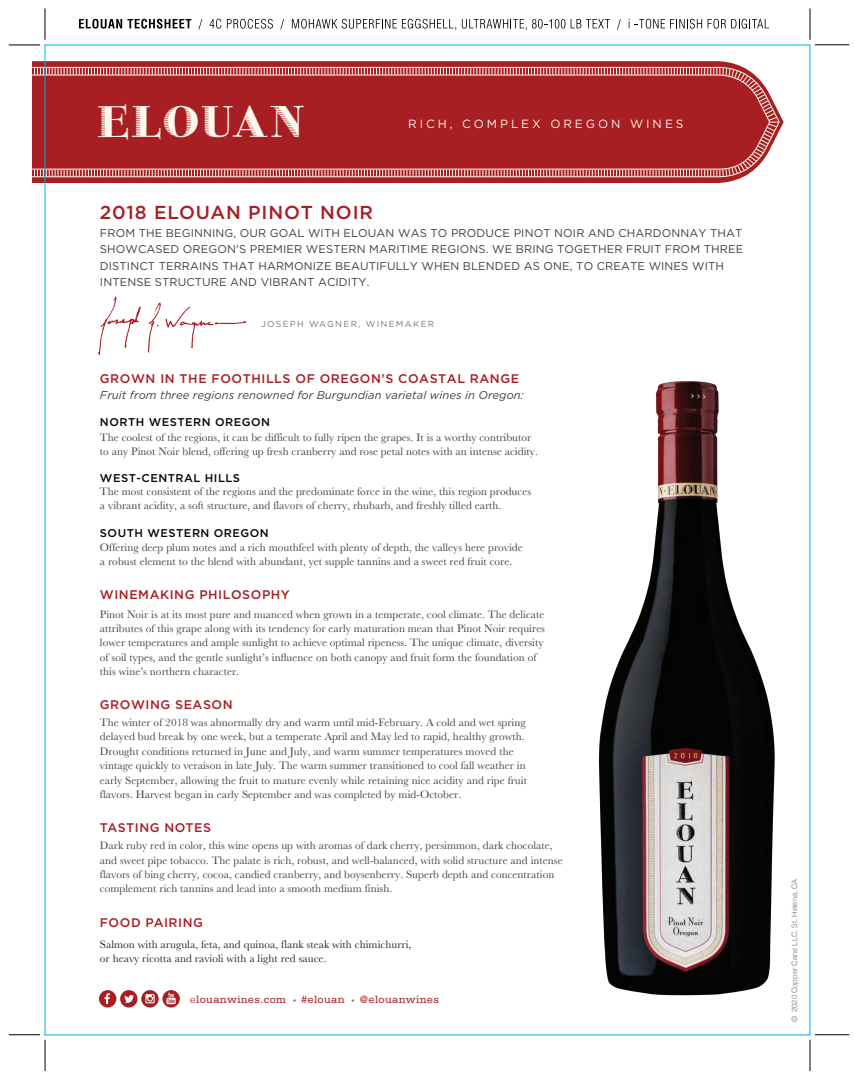
<style>
.page{position:relative;width:855px;height:1080px;background:#fff}
.page>*{position:absolute;margin:0;border:0;box-sizing:border-box;transform-origin:0 0}
.t1{font:37.5px "Hunt Bros 101 Plate 14";letter-spacing:.025em;color:#fcf8ec}
.t2{font:500 18.75px "Gotham";letter-spacing:.045em;color:#a71e23}
.t3{font:500 12.5px "Gotham";letter-spacing:.045em;color:#a71e23}
.t4{font:11.88px "Gotham";letter-spacing:.25em;color:#faf6e9}
.t5{font:11.25px/14.4px "Baskerville";letter-spacing:.005em;color:#3e3e3f}
.t6{font:11.25px/16.2px "Gotham";letter-spacing:.01em;color:#3e3e3f}
.t7{font:11.25px/14.4px "Baskerville";letter-spacing:.005em;color:#231f20}
.t8{font:italic 11.25px "Gotham";letter-spacing:.005em;color:#3e3e3f}
.t9{font:500 11.25px "Gotham";letter-spacing:.045em;color:#040503}
.t10{font:11.12px "Serifa";letter-spacing:.03em;color:#a71e23}
.t11{font:8.75px "Gotham";letter-spacing:.15em;color:#76787b}
.t12{font:300 7.5px "Helvetica";color:#6c6d70}
.s1{color:#b26457}
.s2{font-size:7.5px;color:#b26457}
</style>
<div class="page">
<svg style="left:33px;top:61px;width:751px;height:122px;background:#b23b40"></svg>
<svg style="left:33px;top:66px;width:747px;height:112px;background:#cc807e"></svg>
<svg style="left:34px;top:68px;width:745px;height:109px;background:#ad2f33"></svg>
<img style="left:98px;top:296px;width:149px;height:59px">
<div style="left:120px;top:990px;width:18px;height:18px;background:#a71e23;border-radius:50%"></div>
<svg style="left:141px;top:990px;width:18px;height:18px"></svg>
<div style="left:99px;top:990px;width:17px;height:18px;background:#a71e23;border-radius:50%"></div>
<svg style="left:162px;top:990px;width:18px;height:18px"></svg>
<svg style="left:166px;top:993px;width:10px;height:11px"></svg>
<svg style="left:145px;top:994px;width:10px;height:9px"></svg>
<svg style="left:104px;top:993px;width:6px;height:11px"></svg>
<svg style="left:124px;top:995px;width:10px;height:8px"></svg>
<img style="left:598px;top:381px;width:177px;height:615px">
<svg style="left:79px;top:19px;width:112px;height:10px"></svg>
<svg style="left:199px;top:19px;width:3px;height:11px"></svg>
<svg style="left:210px;top:19px;width:11px;height:10px"></svg>
<svg style="left:227px;top:19px;width:46px;height:10px"></svg>
<svg style="left:280px;top:19px;width:4px;height:11px"></svg>
<svg style="left:292px;top:19px;width:164px;height:11px"></svg>
<svg style="left:462px;top:19px;width:148px;height:11px"></svg>
<svg style="left:617px;top:19px;width:4px;height:11px"></svg>
<svg style="left:629px;top:19px;width:73px;height:10px"></svg>
<svg style="left:708px;top:19px;width:61px;height:10px"></svg>
<hr style="left:815px;top:1035px;width:34px;height:1px;background:#000">
<hr style="left:810px;top:1040px;width:1px;height:31px;background:#000">
<hr style="left:9px;top:1035px;width:31px;height:1px;background:#000">
<hr style="left:45px;top:1040px;width:1px;height:31px;background:#000">
<hr style="left:9px;top:45px;width:31px;height:1px;background:#000">
<hr style="left:45px;top:9px;width:1px;height:31px;background:#000">
<hr style="left:815px;top:45px;width:34px;height:1px;background:#000">
<hr style="left:810px;top:9px;width:1px;height:31px;background:#000">
<h1 class="t1" style="left:96px;top:102px;width:210px">ELOUAN</h1>
<h2 class="t2" style="left:100px;top:201px;width:275px">2018 ELOUAN PINOT NOIR</h2>
<p class="t4" style="left:408px;top:117px;width:277px">RICH, COMPLEX OREGON WINES</p>
<p class="t6" style="left:100px;top:225px;width:645px">FROM THE BEGINNING, OUR GOAL WITH ELOUAN WAS TO PRODUCE PINOT NOIR AND CHARDONNAY THAT SHOWCASED OREGON'S PREMIER WESTERN MARITIME REGIONS. WE BRING TOGETHER FRUIT FROM THREE DISTINCT TERRAINS THAT HARMONIZE BEAUTIFULLY WHEN BLENDED AS ONE, TO CREATE WINES WITH INTENSE STRUCTURE AND VIBRANT ACIDITY.</p>
<p class="t11" style="left:261px;top:320px;width:175px">JOSEPH WAGNER, WINEMAKER</p>
<p class="t3" style="left:100px;top:371px;width:421px">GROWN IN THE FOOTHILLS OF OREGON’S COASTAL RANGE</p>
<p class="t8" style="left:100px;top:389px;width:425px">Fruit from three regions renowned for Burgundian varietal wines in Oregon:</p>
<p class="t9" style="left:100px;top:416px;width:172px">NORTH WESTERN OREGON</p>
<p class="t5" style="left:100px;top:430px;width:440px">The coolest of the regions, it can be difficult to fully ripen the grapes. It is a worthy contributor to any Pinot Noir blend, offering up fresh cranberry and rose petal notes with an intense acidity.</p>
<p class="t9" style="left:100px;top:471px;width:142px">WEST-CENTRAL HILLS</p>
<p class="t5" style="left:100px;top:484px;width:433px">The most consistent of the regions and the predominate force in the wine, this region produces a vibrant acidity, a soft structure, and flavors of cherry, rhubarb, and freshly tilled earth.</p>
<p class="t5" style="left:100px;top:540px;width:424px">Offering deep plum notes and a rich mouthfeel with plenty of depth, the valleys here provide a robust element to the blend with abundant, yet supple tannins and a sweet red fruit core.</p>
<p class="t9" style="left:100px;top:526px;width:170px">SOUTH WESTERN OREGON</p>
<p class="t3" style="left:100px;top:587px;width:191px">WINEMAKING PHILOSOPHY</p>
<p class="t5" style="left:100px;top:607px;width:447px">Pinot Noir is at its most pure and nuanced when grown in a temperate, cool climate. The delicate attributes of this grape along with its tendency for early maturation mean that Pinot Noir requires lower temperatures and ample sunlight to achieve optimal ripeness. The unique climate, diversity of soil types, and the gentle sunlight’s influence on both canopy and fruit form the foundation of this wine’s northern character.</p>
<p class="t3" style="left:100px;top:697px;width:134px">GROWING SEASON</p>
<p class="t5" style="left:100px;top:715px;width:429px">The winter of 2018 was abnormally dry and warm until mid-February. A cold and wet spring delayed bud break by one week, but a temperate April and May led to rapid, healthy growth.<br>Drought conditions returned in June and July, and warm summer temperatures moved the vintage quickly to veraison in late July. The warm summer transitioned to cool fall weather in early September, allowing the fruit to mature evenly while retaining nice acidity and ripe fruit flavors. Harvest began in early September and was completed by mid-October.</p>
<p class="t3" style="left:100px;top:820px;width:113px">TASTING NOTES</p>
<p class="t5" style="left:100px;top:839px;width:464px">Dark ruby red in color, this wine opens up with aromas of dark cherry, persimmon, dark chocolate, and sweet pipe tobacco. The palate is rich, robust, and well-balanced, with solid structure and intense flavors of bing cherry, cocoa, candied cranberry, and boysenberry. Superb depth and concentration complement rich tannins and lead into a smooth medium finish.</p>
<p class="t3" style="left:100px;top:916px;width:105px">FOOD PAIRING</p>
<p class="t7" style="left:100px;top:937px;width:313px">Salmon with arugula, feta, and quinoa, flank steak with chimichurri, or heavy ricotta and ravioli with a light red sauce.</p>
<p class="t10" style="left:190px;top:993px;width:251px"><span class="s1">e</span>louanwines.com <span class="s2">•</span> #elouan <span class="s2">•</span> @elouanwines</p>
<p class="t12" style="left:788px;top:1022px;width:145px;rotate:-90deg">© 2020 Copper Cane LLC, St. Helena, CA</p>
</div>
